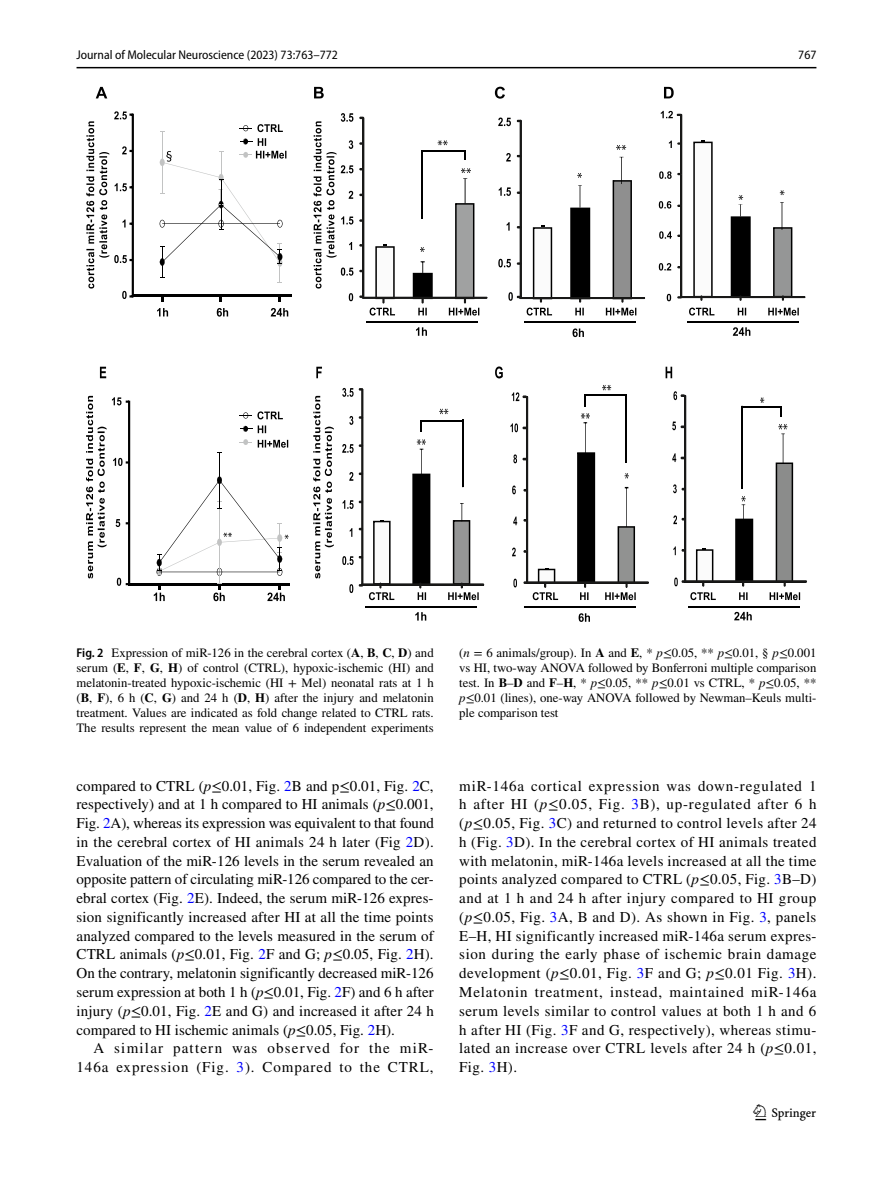
<style>
.page{position:relative;width:893px;height:1187px;background:#fff}
.page>*{position:absolute;margin:0;border:0;box-sizing:border-box;transform-origin:0 0}
.t1{font:22.5px "Springnew Regular 3";color:#000}
.t2{font:15px/18.8px "STIX";letter-spacing:.035em;color:#000;text-align:justify}
.t3{font:15px/18.8px "STIX";letter-spacing:.06em;color:#000;text-align:right}
.t4{font:12.75px/15px "STIX";color:#000;text-align:justify}
.t5{font:semi-condensed 12.75px "Myriad Pro";color:#000}
.s1{font-family:"Myriad Pro";font-weight:600;font-stretch:semi-condensed}
.s2{font-weight:700}
.s3{font-style:italic}
.s4{color:#00f}
</style>
<div class="page">
<hr style="left:77px;top:67px;width:739px;height:1px;background:#000">
<svg style="left:96px;top:87px;width:11px;height:11px"></svg>
<svg style="left:157px;top:308px;width:11px;height:8px"></svg>
<svg style="left:217px;top:308px;width:11px;height:8px"></svg>
<svg style="left:271px;top:308px;width:17px;height:8px"></svg>
<svg style="left:314px;top:113px;width:39px;height:188px"></svg>
<svg style="left:416px;top:327px;width:11px;height:9px"></svg>
<svg style="left:689px;top:307px;width:25px;height:8px"></svg>
<svg style="left:738px;top:308px;width:8px;height:7px"></svg>
<svg style="left:768px;top:308px;width:31px;height:7px"></svg>
<hr style="left:367px;top:321px;width:111px;height:2px;background:#000">
<svg style="left:572px;top:328px;width:12px;height:9px"></svg>
<hr style="left:525px;top:321px;width:111px;height:2px;background:#000">
<svg style="left:415px;top:612px;width:11px;height:8px"></svg>
<hr style="left:366px;top:606px;width:111px;height:1px;background:#000">
<svg style="left:579px;top:613px;width:11px;height:9px"></svg>
<hr style="left:524px;top:606px;width:111px;height:1px;background:#000">
<svg style="left:733px;top:327px;width:17px;height:9px"></svg>
<hr style="left:687px;top:321px;width:111px;height:2px;background:#000">
<svg style="left:659px;top:111px;width:146px;height:190px"></svg>
<svg style="left:498px;top:117px;width:147px;height:198px"></svg>
<svg style="left:359px;top:117px;width:129px;height:198px"></svg>
<hr style="left:132px;top:295px;width:160px;height:2px;background:#000">
<hr style="left:132px;top:114px;width:2px;height:183px;background:#000">
<hr style="left:162px;top:131px;width:1px;height:31px;background:#c2c3c3">
<svg style="left:240px;top:124px;width:43px;height:8px"></svg>
<svg style="left:160px;top:138px;width:126px;height:145px"></svg>
<svg style="left:240px;top:411px;width:43px;height:8px"></svg>
<svg style="left:240px;top:425px;width:26px;height:8px"></svg>
<svg style="left:316px;top:366px;width:6px;height:12px"></svg>
<svg style="left:495px;top:366px;width:8px;height:12px"></svg>
<svg style="left:666px;top:366px;width:6px;height:12px"></svg>
<svg style="left:313px;top:396px;width:21px;height:182px"></svg>
<svg style="left:100px;top:366px;width:6px;height:12px"></svg>
<svg style="left:672px;top:391px;width:135px;height:195px"></svg>
<svg style="left:342px;top:388px;width:142px;height:212px"></svg>
<svg style="left:510px;top:385px;width:139px;height:215px"></svg>
<svg style="left:86px;top:111px;width:47px;height:188px"></svg>
<svg style="left:495px;top:87px;width:10px;height:12px"></svg>
<svg style="left:664px;top:87px;width:10px;height:11px"></svg>
<svg style="left:314px;top:87px;width:10px;height:11px"></svg>
<svg style="left:690px;top:592px;width:26px;height:8px"></svg>
<svg style="left:739px;top:592px;width:8px;height:8px"></svg>
<svg style="left:770px;top:592px;width:30px;height:8px"></svg>
<svg style="left:734px;top:612px;width:18px;height:8px"></svg>
<hr style="left:689px;top:606px;width:111px;height:1px;background:#000">
<hr style="left:129px;top:583px;width:161px;height:2px;background:#000">
<svg style="left:86px;top:396px;width:43px;height:190px"></svg>
<hr style="left:128px;top:400px;width:2px;height:185px;background:#000">
<hr style="left:219px;top:542px;width:1px;height:41px;background:#c2c3c3">
<svg style="left:157px;top:439px;width:132px;height:137px"></svg>
<svg style="left:154px;top:585px;width:11px;height:16px"></svg>
<svg style="left:213px;top:583px;width:12px;height:18px"></svg>
<svg style="left:267px;top:585px;width:18px;height:16px"></svg>
<hr style="left:421px;top:151px;width:2px;height:67px;background:#000">
<p class="t5" style="left:77px;top:48px;width:263px">Journal of Molecular Neuroscience (2023) 73:763–772</p>
<p class="t5" style="left:798px;top:48px;width:20px">767</p>
<p class="t4" style="left:77px;top:646px;width:359px"><span class="s1">Fig. 2</span> Expression of miR-126 in the cerebral cortex (<span class="s2">A</span>, <span class="s2">B</span>, <span class="s2">C</span>, <span class="s2">D</span>) and serum (<span class="s2">E</span>, <span class="s2">F</span>, <span class="s2">G</span>, <span class="s2">H</span>) of control (CTRL), hypoxic-ischemic (HI) and melatonin-treated hypoxic-ischemic (HI + Mel) neonatal rats at 1 h (<span class="s2">B</span>, <span class="s2">F</span>), 6 h (<span class="s2">C</span>, <span class="s2">G</span>) and 24 h (<span class="s2">D</span>, <span class="s2">H</span>) after the injury and melatonin treatment. Values are indicated as fold change related to CTRL rats.<br>The results represent the mean value of 6 independent experiments</p>
<p class="t4" style="left:459px;top:646px;width:359px">(<span class="s3">n</span> = 6 animals/group). In <span class="s2">A</span> and <span class="s2">E</span>, * <span class="s3">p</span>≤0.05, ** <span class="s3">p</span>≤0.01, § <span class="s3">p</span>≤0.001 vs HI, two-way ANOVA followed by Bonferroni multiple comparison test. In <span class="s2">B</span>–<span class="s2">D</span> and <span class="s2">F</span>–<span class="s2">H</span>, * <span class="s3">p</span>≤0.05, ** <span class="s3">p</span>≤0.01 vs CTRL, * <span class="s3">p</span>≤0.05, ** <span class="s3">p</span>≤0.01 (lines), one-way ANOVA followed by Newman–Keuls multi&shy;ple comparison test</p>
<p class="t2" style="left:77px;top:777px;width:359px">compared to CTRL (<span class="s3">p</span>≤0.01, Fig. <span class="s4">2</span>B and p≤0.01, Fig. <span class="s4">2</span>C, respectively) and at 1 h compared to HI animals (<span class="s3">p</span>≤0.001, Fig. <span class="s4">2</span>A), whereas its expression was equivalent to that found in the cerebral cortex of HI animals 24 h later (Fig <span class="s4">2</span>D).<br>Evaluation of the miR-126 levels in the serum revealed an opposite pattern of circulating miR-126 compared to the cer&shy;ebral cortex (Fig. <span class="s4">2</span>E). Indeed, the serum miR-126 expres&shy;sion significantly increased after HI at all the time points analyzed compared to the levels measured in the serum of CTRL animals (<span class="s3">p</span>≤0.01, Fig. <span class="s4">2</span>F and G; <span class="s3">p</span>≤0.05, Fig. <span class="s4">2</span>H).<br>On the contrary, melatonin significantly decreased miR-126 serum expression at both 1 h (<span class="s3">p</span>≤0.01, Fig. <span class="s4">2</span>F) and 6 h after injury (<span class="s3">p</span>≤0.01, Fig. <span class="s4">2</span>E and G) and increased it after 24 h compared to HI ischemic animals (<span class="s3">p</span>≤0.05, Fig. <span class="s4">2</span>H).</p>
<p class="t3" style="left:77px;top:1039px;width:359px">A similar pattern was observed for the miR-<br>146a expression (Fig. <span class="s4">3</span>). Compared to the CTRL,</p>
<p class="t2" style="left:459px;top:777px;width:359px">miR-146a cortical expression was down-regulated 1 h after HI (<span class="s3">p</span>≤0.05, Fig. <span class="s4">3</span>B), up-regulated after 6 h (<span class="s3">p</span>≤0.05, Fig. <span class="s4">3</span>C) and returned to control levels after 24 h (Fig. <span class="s4">3</span>D). In the cerebral cortex of HI animals treated with melatonin, miR-146a levels increased at all the time points analyzed compared to CTRL (<span class="s3">p</span>≤0.05, Fig. <span class="s4">3</span>B–D) and at 1 h and 24 h after injury compared to HI group (<span class="s3">p</span>≤0.05, Fig. <span class="s4">3</span>A, B and D). As shown in Fig. <span class="s4">3</span>, panels E–H, HI significantly increased miR-146a serum expres&shy;sion during the early phase of ischemic brain damage development (<span class="s3">p</span>≤0.01, Fig. <span class="s4">3</span>F and G; <span class="s3">p</span>≤0.01 Fig. <span class="s4">3</span>H).<br>Melatonin treatment, instead, maintained miR-146a serum levels similar to control values at both 1 h and 6 h after HI (Fig. <span class="s4">3</span>F and G, respectively), whereas stimu&shy;lated an increase over CTRL levels after 24 h (<span class="s3">p</span>≤0.01, Fig. <span class="s4">3</span>H).</p>
<h1 class="t1" style="left:755px;top:1104px;width:62px">1 3</h1>
</div>
